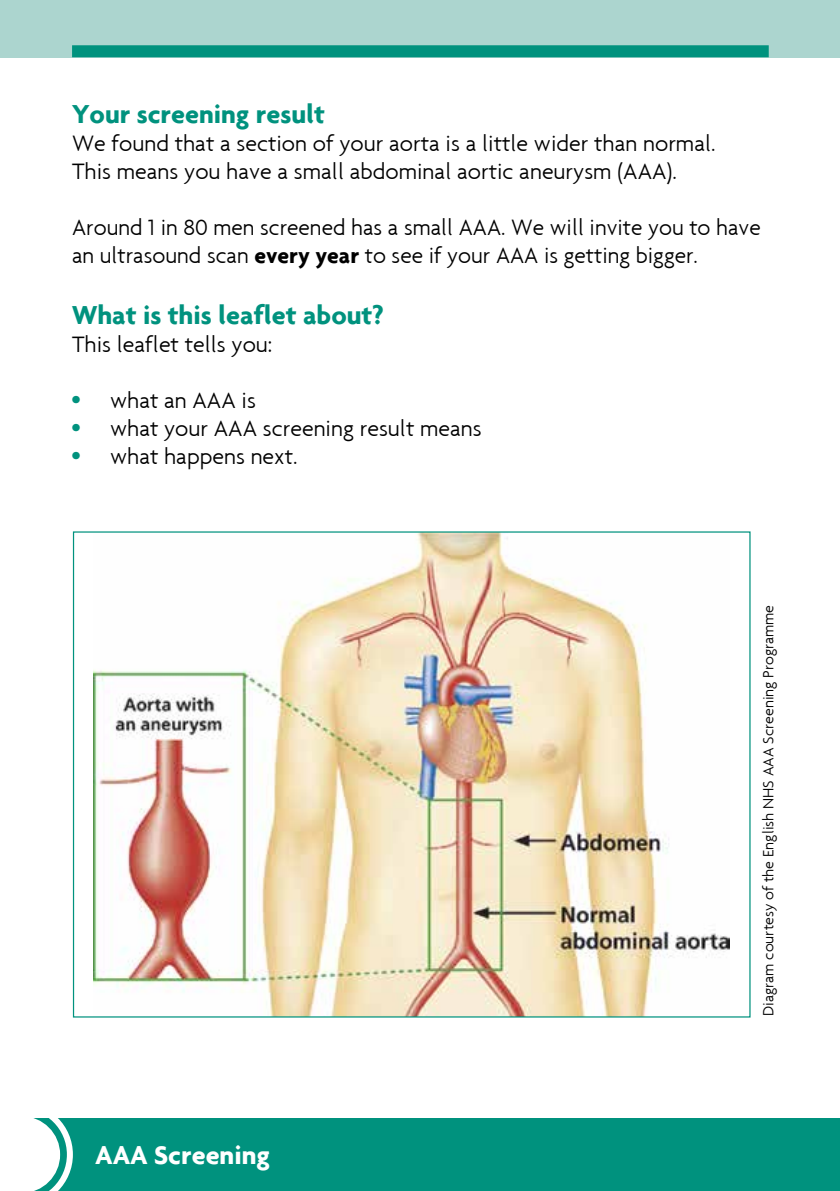
<style>
.page{position:relative;width:840px;height:1191px;background:#fff}
.page>*{position:absolute;margin:0;border:0;box-sizing:border-box;transform-origin:0 0}
.t1{font:700 28px "Agenda";color:#00927e}
.t2{font:700 28px "Agenda";color:#fff}
.t3{font:300 24px/28px "Agenda";color:#000}
.t4{font:300 16px "Agenda";color:#000}
.s1{font-weight:700}
.s2{font-family:"Akzidenz Grotesk BE";font-weight:700;color:#00927e}
</style>
<div class="page">
<div style="left:0;top:0;width:839px;height:57px;background:#acd5cf"></div>
<div style="left:22px;top:1119px;width:817px;height:72px;background:#00927e"></div>
<div style="left:72px;top:45px;width:696px;height:12px;background:#00927e"></div>
<svg style="left:22px;top:1118px;width:51px;height:73px"></svg>
<img style="left:93px;top:533px;width:636px;height:482px">
<p class="t1" style="left:72px;top:96px;width:254px">Your screening result</p>
<p class="t3" style="left:72px;top:128px;width:644px">We found that a section of your aorta is a little wider than normal.<br>This means you have a small abdominal aortic aneurysm (AAA).</p>
<p class="t3" style="left:72px;top:212px;width:689px">Around 1 in 80 men screened has a small AAA. We will invite you to have an ultrasound scan <span class="s1">every year</span> to see if your AAA is getting bigger.</p>
<p class="t1" style="left:72px;top:298px;width:313px">What is this leaflet about?</p>
<p class="t3" style="left:72px;top:330px;width:202px">This leaflet tells you:</p>
<p class="t3" style="left:72px;top:386px;width:185px"><span class="s2">•</span> what an AAA is</p>
<p class="t3" style="left:72px;top:414px;width:411px"><span class="s2">•</span> what your AAA screening result means</p>
<p class="t3" style="left:72px;top:442px;width:227px"><span class="s2">•</span> what happens next.</p>
<p class="t2" style="left:95px;top:1137px;width:176px">AAA Screening</p>
<p class="t4" style="left:758px;top:1016px;width:413px;rotate:-90deg">Diagram courtesy of the English NHS AAA Screening Programme</p>
</div>
